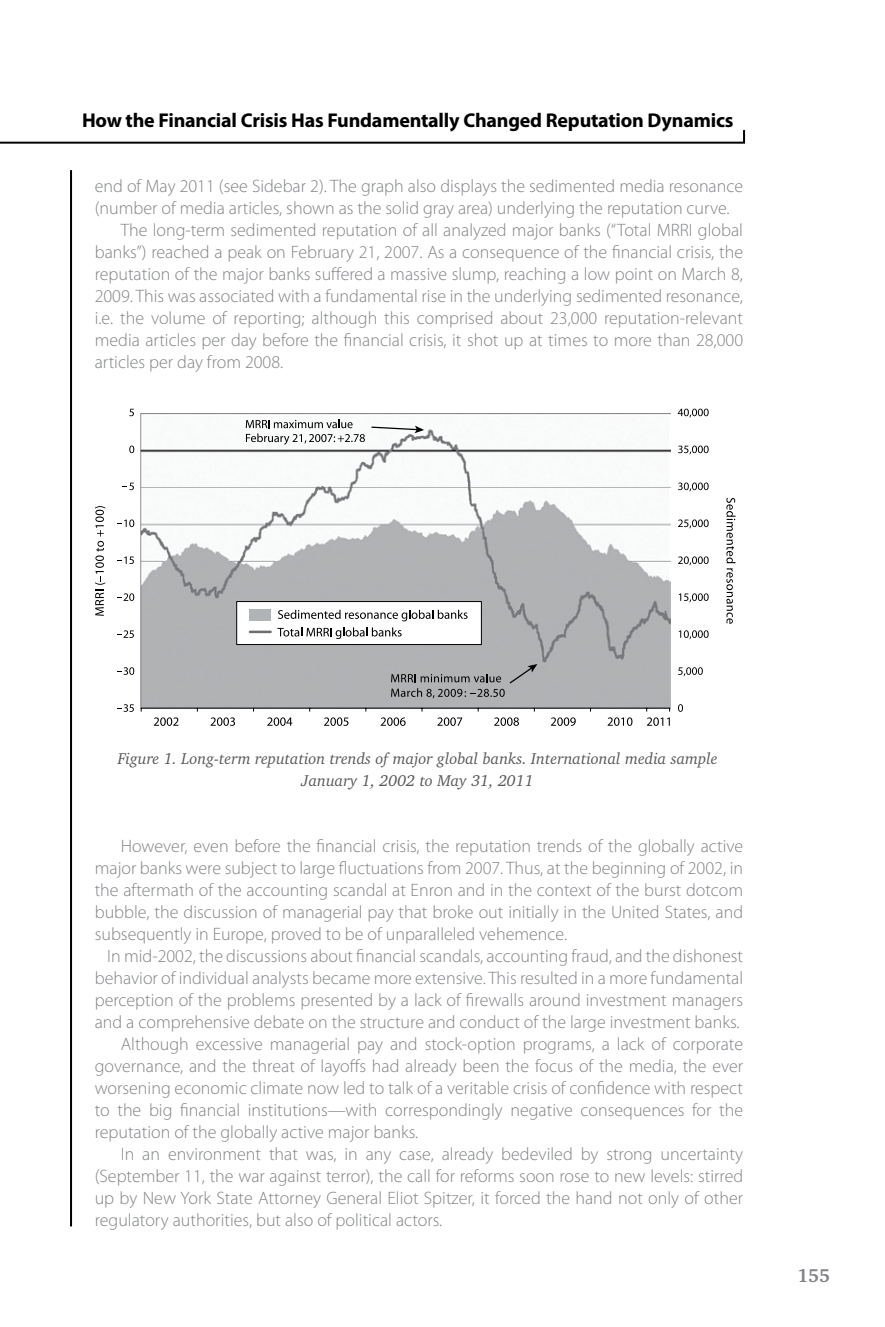
<style>
.page{position:relative;width:885px;height:1327px;background:#fff}
.page>*{position:absolute;margin:0;border:0;box-sizing:border-box;transform-origin:0 0}
.t1{font:700 20px "Myriad Pro";letter-spacing:-.01em;color:#000}
.t2{font:700 19px "Charter IT Cby BT";color:#808285}
.t3{font:300 18px/22px "Myriad Pro";color:#808285;text-align:justify}
.t4{font:italic 16px/22px "Charter IT Cby BT";color:#58595b;text-align:center}
</style>
<div class="page">
<svg style="left:0;top:130px;width:746px;height:14px"></svg>
<img style="left:140px;top:414px;width:530px;height:294px">
<svg style="left:677px;top:409px;width:31px;height:8px"></svg>
<svg style="left:678px;top:445px;width:29px;height:9px"></svg>
<svg style="left:703px;top:445px;width:5px;height:8px"></svg>
<svg style="left:678px;top:482px;width:29px;height:9px"></svg>
<svg style="left:703px;top:482px;width:5px;height:8px"></svg>
<svg style="left:678px;top:519px;width:29px;height:9px"></svg>
<svg style="left:703px;top:519px;width:5px;height:8px"></svg>
<svg style="left:678px;top:556px;width:25px;height:9px"></svg>
<svg style="left:703px;top:556px;width:5px;height:8px"></svg>
<svg style="left:678px;top:593px;width:25px;height:9px"></svg>
<svg style="left:703px;top:593px;width:5px;height:8px"></svg>
<svg style="left:678px;top:630px;width:25px;height:9px"></svg>
<svg style="left:703px;top:630px;width:5px;height:8px"></svg>
<svg style="left:678px;top:667px;width:19px;height:9px"></svg>
<svg style="left:697px;top:667px;width:5px;height:8px"></svg>
<svg style="left:678px;top:704px;width:5px;height:8px"></svg>
<svg style="left:726px;top:498px;width:9px;height:126px"></svg>
<svg style="left:154px;top:717px;width:24px;height:9px"></svg>
<svg style="left:210px;top:717px;width:25px;height:9px"></svg>
<svg style="left:267px;top:717px;width:25px;height:9px"></svg>
<svg style="left:324px;top:717px;width:24px;height:9px"></svg>
<svg style="left:380px;top:717px;width:25px;height:9px"></svg>
<svg style="left:437px;top:717px;width:25px;height:9px"></svg>
<svg style="left:494px;top:717px;width:25px;height:9px"></svg>
<svg style="left:551px;top:717px;width:24px;height:9px"></svg>
<svg style="left:607px;top:717px;width:24px;height:9px"></svg>
<svg style="left:626px;top:717px;width:6px;height:9px"></svg>
<svg style="left:647px;top:717px;width:22px;height:9px"></svg>
<svg style="left:95px;top:546px;width:10px;height:70px"></svg>
<svg style="left:97px;top:541px;width:7px;height:6px"></svg>
<svg style="left:95px;top:506px;width:10px;height:30px"></svg>
<svg style="left:129px;top:409px;width:5px;height:7px"></svg>
<svg style="left:129px;top:445px;width:5px;height:8px"></svg>
<svg style="left:122px;top:483px;width:12px;height:7px"></svg>
<svg style="left:117px;top:519px;width:13px;height:8px"></svg>
<svg style="left:129px;top:519px;width:5px;height:8px"></svg>
<svg style="left:117px;top:556px;width:17px;height:8px"></svg>
<svg style="left:117px;top:593px;width:13px;height:8px"></svg>
<svg style="left:129px;top:593px;width:5px;height:8px"></svg>
<svg style="left:117px;top:630px;width:17px;height:8px"></svg>
<svg style="left:117px;top:667px;width:13px;height:8px"></svg>
<svg style="left:129px;top:667px;width:5px;height:8px"></svg>
<svg style="left:117px;top:704px;width:17px;height:8px"></svg>
<hr style="left:141px;top:708px;width:528px;height:1px;background:#000">
<div style="left:236px;top:601px;width:245px;height:44px;background:#fff;border:1px solid #000"></div>
<svg style="left:278px;top:610px;width:189px;height:11px"></svg>
<svg style="left:277px;top:627px;width:124px;height:12px"></svg>
<hr style="left:250px;top:630px;width:20px;height:3px;background:#6d6e71">
<div style="left:249px;top:609px;width:22px;height:11px;background:#b1b4b6"></div>
<svg style="left:246px;top:419px;width:178px;height:26px"></svg>
<svg style="left:391px;top:664px;width:146px;height:34px;background:#9b9c9e"></svg>
<hr style="left:70px;top:170px;width:2px;height:1056px;background:#000">
<p class="t1" style="left:82px;top:107px;width:653px">How the Financial Crisis Has Fundamentally Changed Reputation Dynamics</p>
<p class="t3" style="left:95px;top:175px;width:650px">end of May 2011 (see Sidebar 2). The graph also displays the sedimented media resonance</p>
<p class="t3" style="left:95px;top:197px;width:636px">(number of media articles, shown as the solid gray area) underlying the reputation curve.</p>
<p class="t3" style="left:121px;top:219px;width:623px">The long-term sedimented reputation of all analyzed major banks (“Total MRRI global</p>
<p class="t3" style="left:95px;top:241px;width:649px">banks”) reached a peak on February 21, 2007. As a consequence of the financial crisis, the</p>
<p class="t3" style="left:95px;top:263px;width:649px">reputation of the major banks suffered a massive slump, reaching a low point on March 8,</p>
<p class="t3" style="left:95px;top:285px;width:649px">2009. This was associated with a fundamental rise in the underlying sedimented resonance,</p>
<p class="t3" style="left:95px;top:307px;width:650px">i.e. the volume of reporting; although this comprised about 23,000 reputation-relevant</p>
<p class="t3" style="left:95px;top:329px;width:649px">media articles per day before the financial crisis, it shot up at times to more than 28,000</p>
<p class="t3" style="left:95px;top:351px;width:190px">articles per day from 2008.</p>
<p class="t4" style="left:118px;top:747px;width:601px">Figure 1. Long-term reputation trends of major global banks. International media sample<br>January 1, 2002 to May 31, 2011</p>
<p class="t3" style="left:95px;top:835px;width:650px;text-indent:26px">However, even before the financial crisis, the reputation trends of the globally active major banks were subject to large fluctuations from 2007. Thus, at the beginning of 2002, in the aftermath of the accounting scandal at Enron and in the context of the burst dotcom bubble, the discussion of managerial pay that broke out initially in the United States, and subsequently in Europe, proved to be of unparalleled vehemence.</p>
<p class="t3" style="left:107px;top:945px;width:637px">In mid-2002, the discussions about financial scandals, accounting fraud, and the dishonest</p>
<p class="t3" style="left:95px;top:967px;width:650px">behavior of individual analysts became more extensive. This resulted in a more fundamental</p>
<p class="t3" style="left:95px;top:989px;width:649px">perception of the problems presented by a lack of firewalls around investment managers</p>
<p class="t3" style="left:95px;top:1011px;width:646px">and a comprehensive debate on the structure and conduct of the large investment banks.</p>
<p class="t3" style="left:121px;top:1033px;width:623px">Although excessive managerial pay and stock-option programs, a lack of corporate</p>
<p class="t3" style="left:95px;top:1055px;width:650px">governance, and the threat of layoffs had already been the focus of the media, the ever</p>
<p class="t3" style="left:95px;top:1077px;width:649px">worsening economic climate now led to talk of a veritable crisis of confidence with respect</p>
<p class="t3" style="left:95px;top:1099px;width:649px">to the big financial institutions—with correspondingly negative consequences for the</p>
<p class="t3" style="left:95px;top:1121px;width:325px">reputation of the globally active major banks.</p>
<p class="t3" style="left:121px;top:1143px;width:624px">In an environment that was, in any case, already bedeviled by strong uncertainty</p>
<p class="t3" style="left:95px;top:1165px;width:650px">(September 11, the war against terror), the call for reforms soon rose to new levels: stirred</p>
<p class="t3" style="left:95px;top:1187px;width:649px">up by New York State Attorney General Eliot Spitzer, it forced the hand not only of other</p>
<p class="t3" style="left:95px;top:1209px;width:349px">regulatory authorities, but also of political actors.</p>
<p class="t2" style="left:796px;top:1263px;width:35px">155</p>
</div>
